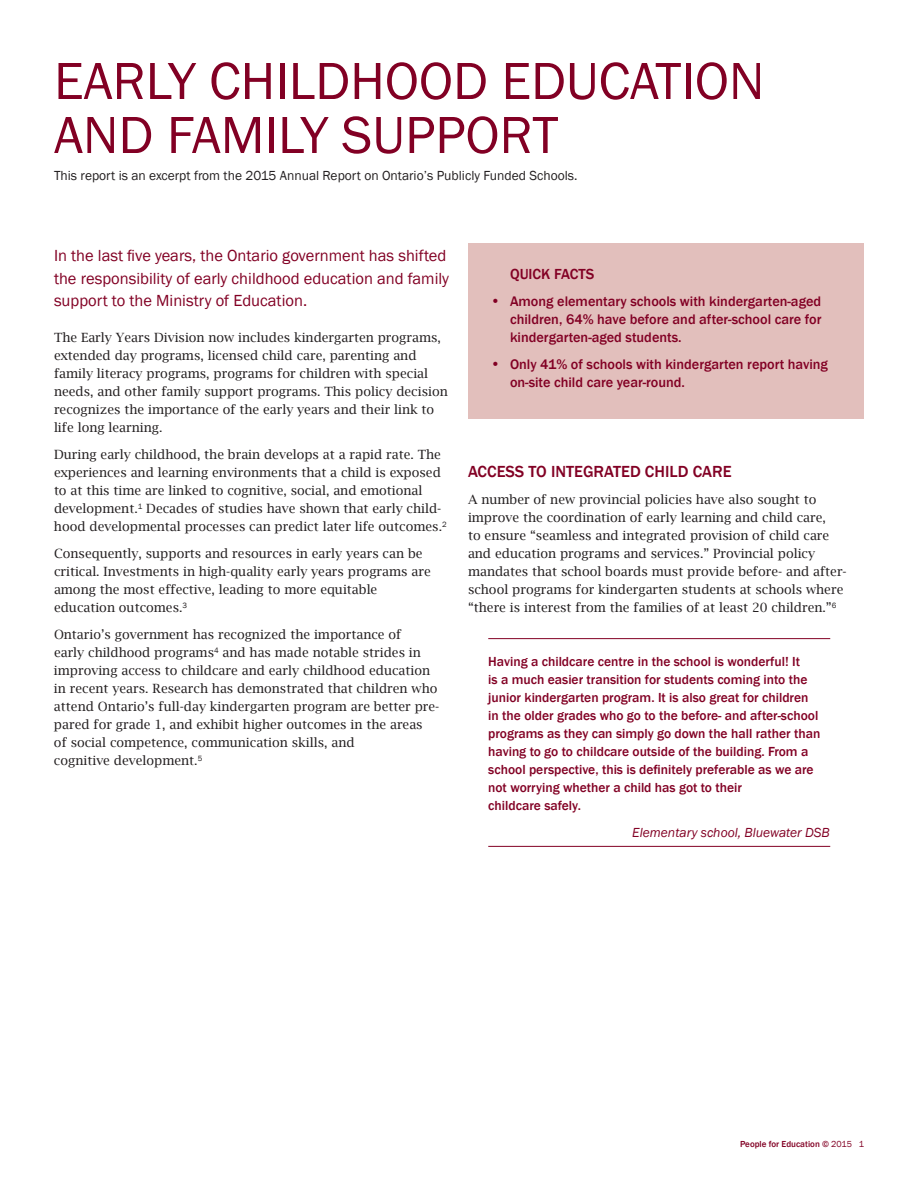
<style>
.page{position:relative;width:918px;height:1188px;background:#fff}
.page>*{position:absolute;margin:0;border:0;box-sizing:border-box;transform-origin:0 0}
.t1{font:54px/54px "Franklin Gothic";color:#820024}
.t2{font:16.5px/22.5px "Franklin Gothic";color:#820024}
.t3{font:500 16.5px "Franklin Gothic";color:#820024}
.t4{font:500 15px "Franklin Gothic";color:#820024}
.t5{font:500 14.25px/18px "Franklin Gothic";color:#820024;text-align:justify}
.t6{font:500 13.5px/18px "Franklin Gothic";color:#820024}
.t7{font:13.5px "Franklin Gothic";color:#231f20}
.t8{font:italic 13.5px "Franklin Gothic";color:#820024}
.t9{font:12.75px/18px "Lucida Bright";color:#231f20}
.t10{font:500 9px "Franklin Gothic";color:#820024}
.s1{font-size:15px}
.s2{font-weight:400}
</style>
<div class="page">
<hr style="left:488px;top:638px;width:342px;height:1px;background:#820024">
<hr style="left:488px;top:846px;width:342px;height:1px;background:#820024">
<div style="left:468px;top:243px;width:396px;height:175px;background:#e2bfbc"></div>
<h1 class="t1" style="left:54px;top:55px;width:712px">Early childhood education and fam</h1>
<h1 class="t1" style="left:264px;top:109px;width:172px">ily support</h1>
<p class="t7" style="left:54px;top:167px;width:525px">This report is an excerpt from the 2015 Annual Report on Ontario’s Publicly Funded Schools.</p>
<p class="t2" style="left:54px;top:245px;width:397px">In the last five years, the Ontario government has shifted the responsibility of early childhood education and family support to the Ministry of Education.</p>
<p class="t9" style="left:54px;top:328px;width:395px">The Early Years Division now includes kindergarten programs, extended day programs, licensed child care, parenting and family literacy programs, programs for children with special needs, and other family support programs. This policy decision recognizes the importance of the early years and their link to life long learning.</p>
<p class="t9" style="left:54px;top:445px;width:394px">During early childhood, the brain develops at a rapid rate. The experiences and learning environments that a child is exposed to at this time are linked to cognitive, social, and emotional development.<sup>1</sup> Decades of studies have shown that early child&shy;hood developmental processes can predict later life outcomes.<sup>2</sup></p>
<p class="t9" style="left:54px;top:544px;width:378px">Consequently, supports and resources in early years can be critical. Investments in high-quality early years programs are among the most effective, leading to more equitable education outcomes.<sup>3</sup></p>
<p class="t9" style="left:54px;top:625px;width:387px">Ontario’s government has recognized the importance of<br>early childhood programs<sup>4</sup> and has made notable strides in improving access to childcare and early childhood education in recent years. Research has demonstrated that children who attend Ontario’s full-day kindergarten program are better pre&shy;pared for grade 1, and exhibit higher outcomes in the areas<br>of social competence, communication skills, and<br>cognitive development.<sup>5</sup></p>
<p class="t4" style="left:510px;top:265px;width:86px">Quick Facts</p>
<p class="t5" style="left:510px;top:292px;width:313px;text-indent:-20px"><span class="s1">•</span> Among elementary schools with kindergarten-aged children, 64% have before and after-school care for kindergarten-aged students.</p>
<p class="t5" style="left:510px;top:355px;width:320px;text-indent:-20px"><span class="s1">•</span> Only 41% of schools with kindergarten report having on-site child care year-round.</p>
<p class="t3" style="left:468px;top:461px;width:263px">Access to Integrated Child Care</p>
<p class="t9" style="left:468px;top:490px;width:380px">A number of new provincial policies have also sought to improve the coordination of early learning and child care,<br>to ensure “seamless and integrated provision of child care and education programs and services.” Provincial policy mandates that school boards must provide before- and after&shy;school programs for kindergarten students at schools where “there is interest from the families of at least 20 children.”<sup>6</sup></p>
<p class="t6" style="left:488px;top:653px;width:334px">Having a childcare centre in the school is wonderful! It<br>is a much easier transition for students coming into the junior kindergarten program. It is also great for children in the older grades who go to the before- and after-school programs as they can simply go down the hall rather than having to go to childcare outside of the building. From a school perspective, this is definitely preferable as we are not worrying whether a child has got to their<br>childcare safely.</p>
<p class="t8" style="left:632px;top:824px;width:199px">Elementary school, Bluewater DSB</p>
<p class="t10" style="left:740px;top:1138px;width:125px">People for Education © <span class="s2">2015 1</span></p>
</div>
